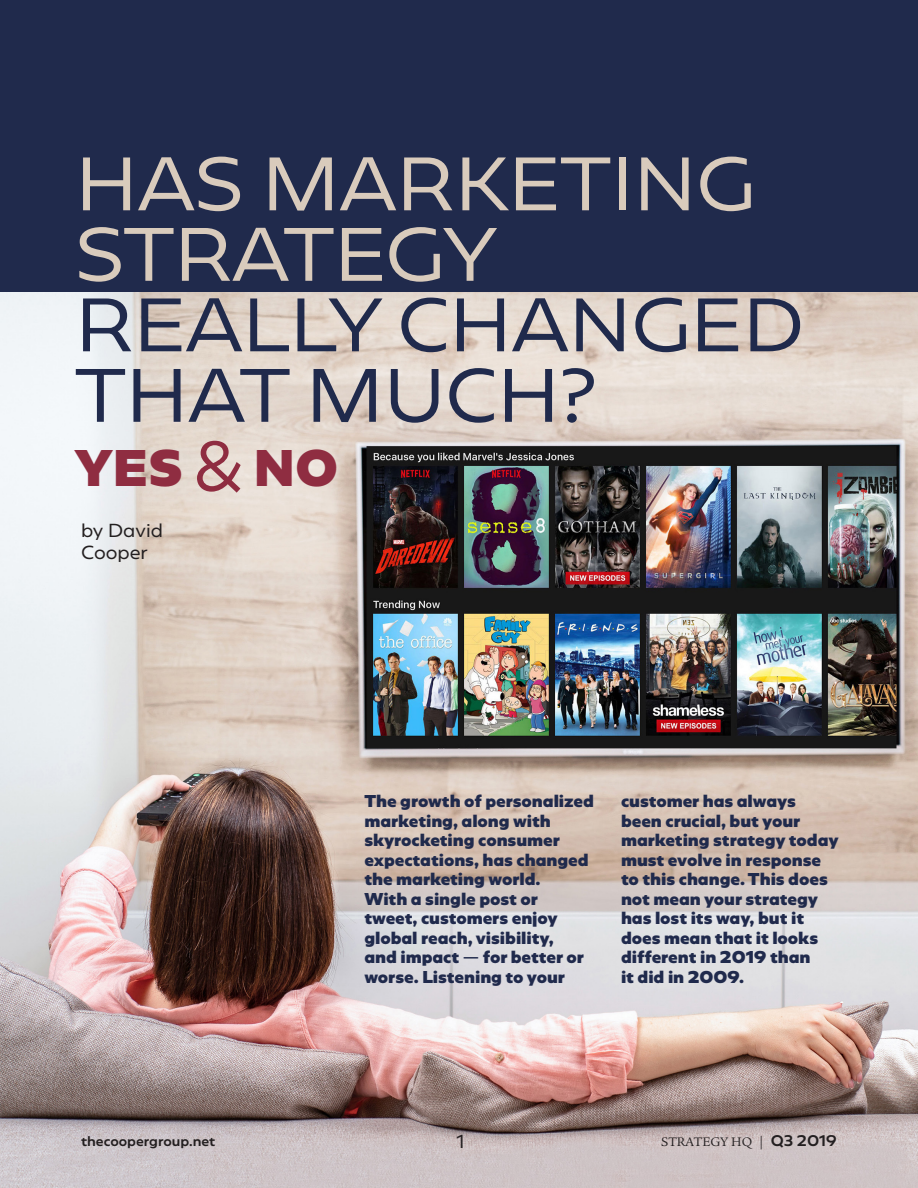
<style>
.page{position:relative;width:918px;height:1188px;background:#fff}
.page>*{position:absolute;margin:0;border:0;box-sizing:border-box;transform-origin:0 0}
.t1{font:66px "Geometrica";letter-spacing:-.01em;color:#202a4c}
.t2{font:66px "Geometrica";letter-spacing:-.01em;color:#d9cbbc}
.t3{font:900 45px "Geometrica";color:#8f2d41}
.t4{font:16.5px/22.5px "Geometrica";color:#231f20}
.t5{font:900 15px/19.5px "Geometrica";letter-spacing:-.005em;color:#202a4c}
.t6{font:13.5px "Legacy Serif";color:#231f20}
.t7{font:500 12px "Geometrica";color:#231f20}
.s1{font-weight:400;font-size:61.5px}
.s2{font-family:"Geometrica";font-weight:500}
</style>
<div class="page">
<img style="left:1px;top:291px;width:916px;height:897px">
<div style="left:0;top:0;width:918px;height:291px;background:#202a4c"></div>
<p class="t2" style="left:75px;top:138px;width:682px">HAS MARKETING</p>
<p class="t2" style="left:75px;top:209px;width:424px">STRATEGY</p>
<p class="t1" style="left:75px;top:279px;width:731px">REALLY CHANGED</p>
<p class="t1" style="left:75px;top:350px;width:523px">THAT MUCH?</p>
<p class="t3" style="left:75px;top:436px;width:265px">YES <span class="s1">&amp;</span> NO</p>
<p class="t4" style="left:81px;top:519px;width:84px">by David<br>Cooper</p>
<p class="t5" style="left:364px;top:792px;width:231px">The growth of personalized marketing, along with skyrocketing consumer expectations, has changed the marketing world.<br>With a single post or tweet, customers enjoy global reach, visibility,<br>and impact — for better or worse. Listening to your</p>
<p class="t5" style="left:621px;top:792px;width:219px">customer has always been crucial, but your marketing strategy today must evolve in response to this change. This does not mean your strategy has lost its way, but it does mean that it looks different in 2019 than</p>
<p class="t5" style="left:621px;top:967px;width:125px">it did in 2009.</p>
<p class="t7" style="left:81px;top:1133px;width:136px">thecoopergroup.net</p>
<p class="t4" style="left:457px;top:1130px;width:10px">1</p>
<p class="t6" style="left:661px;top:1134px;width:177px">STRATEGY HQ | <span class="s2">Q3 2019</span></p>
</div>
